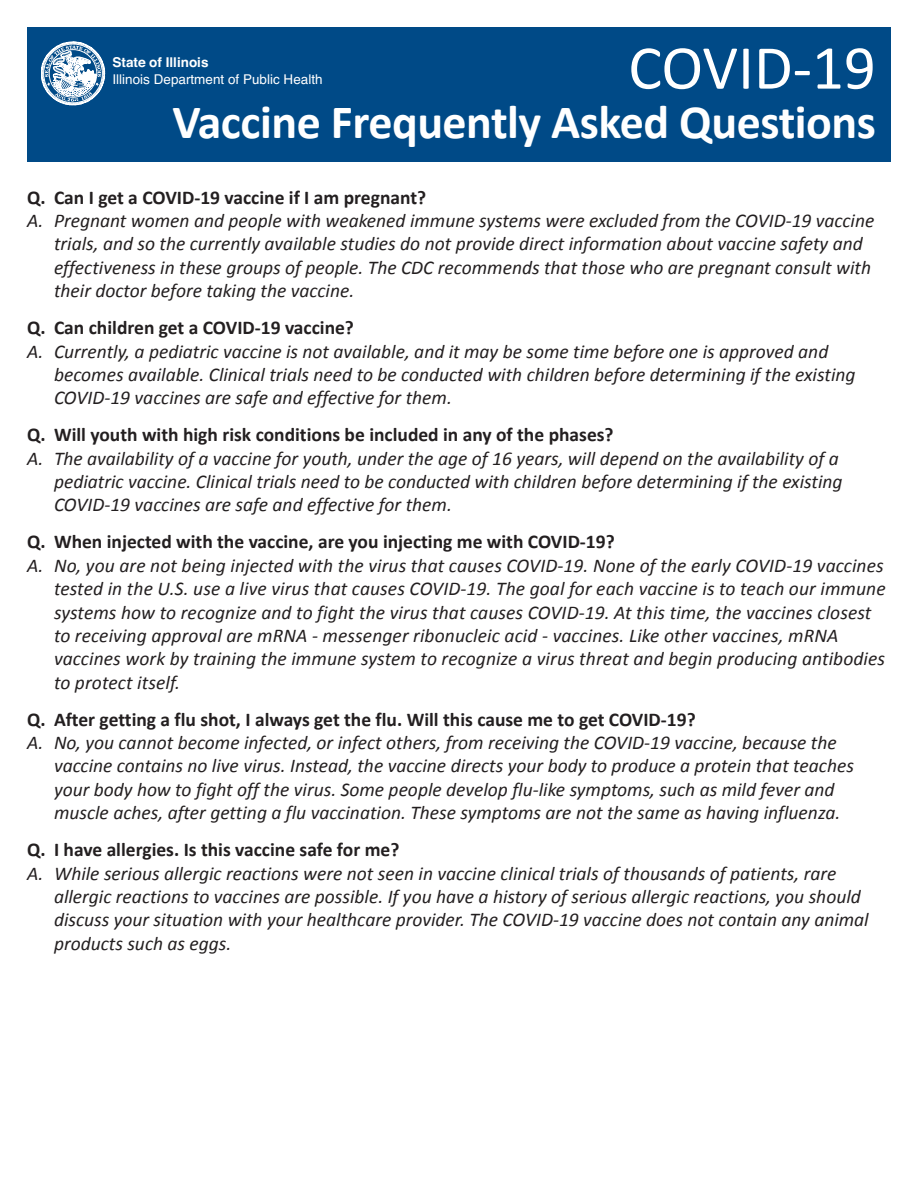
<style>
.page{position:relative;width:918px;height:1188px;background:#fff}
.page>*{position:absolute;margin:0;border:0;box-sizing:border-box;transform-origin:0 0}
.t1{font:63px "Calibri";color:#fff}
.t2{font:700 48px "Calibri";letter-spacing:-.01em;color:#fff}
.Answer{font:italic 19.5px/23.4px "Calibri";color:#231f20}
.Question{font:700 19.5px "Calibri";color:#231f20}
.t3{font:13.5px "Helvetica";color:#fff}
.t4{font:700 13.5px "Helvetica";color:#fff}
</style>
<div class="page">
<div style="left:27px;top:27px;width:864px;height:135px;background:#004a87"></div>
<svg style="left:41px;top:42px;width:64px;height:63px"></svg>
<h1 class="t1" style="left:628px;top:28px;width:249px">COVID-19</h1>
<h2 class="t2" style="left:172px;top:91px;width:705px">Vaccine Frequently Asked Questions</h2>
<p class="t4" style="left:113px;top:53px;width:98px">State of Illinois</p>
<p class="t3" style="left:113px;top:70px;width:212px">Illinois Department of Public Health</p>
<p class="Question" style="left:27px;top:185px;width:401px">Q. Can I get a COVID-19 vaccine if I am pregnant?</p>
<p class="Answer" style="left:54px;top:208px;width:822px;text-indent:-27px">A. Pregnant women and people with weakened immune systems were excluded from the COVID-19 vaccine trials, and so the currently available studies do not provide direct information about vaccine safety and effectiveness in these groups of people. The CDC recommends that those who are pregnant consult with their doctor before taking the vaccine.</p>
<p class="Question" style="left:27px;top:315px;width:328px">Q. Can children get a COVID-19 vaccine?</p>
<p class="Answer" style="left:54px;top:339px;width:803px;text-indent:-27px">A. Currently, a pediatric vaccine is not available, and it may be some time before one is approved and becomes available. Clinical trials need to be conducted with children before determining if the existing<br>COVID-19 vaccines are safe and effective for them.</p>
<p class="Question" style="left:27px;top:422px;width:588px">Q. Will youth with high risk conditions be included in any of the phases?</p>
<p class="Answer" style="left:54px;top:446px;width:790px;text-indent:-27px">A. The availability of a vaccine for youth, under the age of 16 years, will depend on the availability of a pediatric vaccine. Clinical trials need to be conducted with children before determining if the existing<br>COVID-19 vaccines are safe and effective for them.</p>
<p class="Question" style="left:27px;top:529px;width:589px">Q. When injected with the vaccine, are you injecting me with COVID-19?</p>
<p class="Answer" style="left:54px;top:553px;width:833px;text-indent:-27px">A. No, you are not being injected with the virus that causes COVID-19. None of the early COVID-19 vaccines tested in the U.S. use a live virus that causes COVID-19. The goal for each vaccine is to teach our immune systems how to recognize and to fight the virus that causes COVID-19. At this time, the vaccines closest to receiving approval are mRNA - messenger ribonucleic acid - vaccines. Like other vaccines, mRNA vaccines work by training the immune system to recognize a virus threat and begin producing antibodies to protect itself.</p>
<p class="Question" style="left:27px;top:707px;width:670px">Q. After getting a flu shot, I always get the flu. Will this cause me to get COVID-19?</p>
<p class="Answer" style="left:54px;top:730px;width:802px;text-indent:-27px">A. No, you cannot become infected, or infect others, from receiving the COVID-19 vaccine, because the vaccine contains no live virus. Instead, the vaccine directs your body to produce a protein that teaches your body how to fight off the virus. Some people develop flu-like symptoms, such as mild fever and muscle aches, after getting a flu vaccination. These symptoms are not the same as having influenza.</p>
<p class="Question" style="left:27px;top:837px;width:374px">Q. I have allergies. Is this vaccine safe for me?</p>
<p class="Answer" style="left:54px;top:861px;width:816px;text-indent:-27px">A. While serious allergic reactions were not seen in vaccine clinical trials of thousands of patients, rare allergic reactions to vaccines are possible. If you have a history of serious allergic reactions, you should discuss your situation with your healthcare provider. The COVID-19 vaccine does not contain any animal products such as eggs.</p>
</div>
